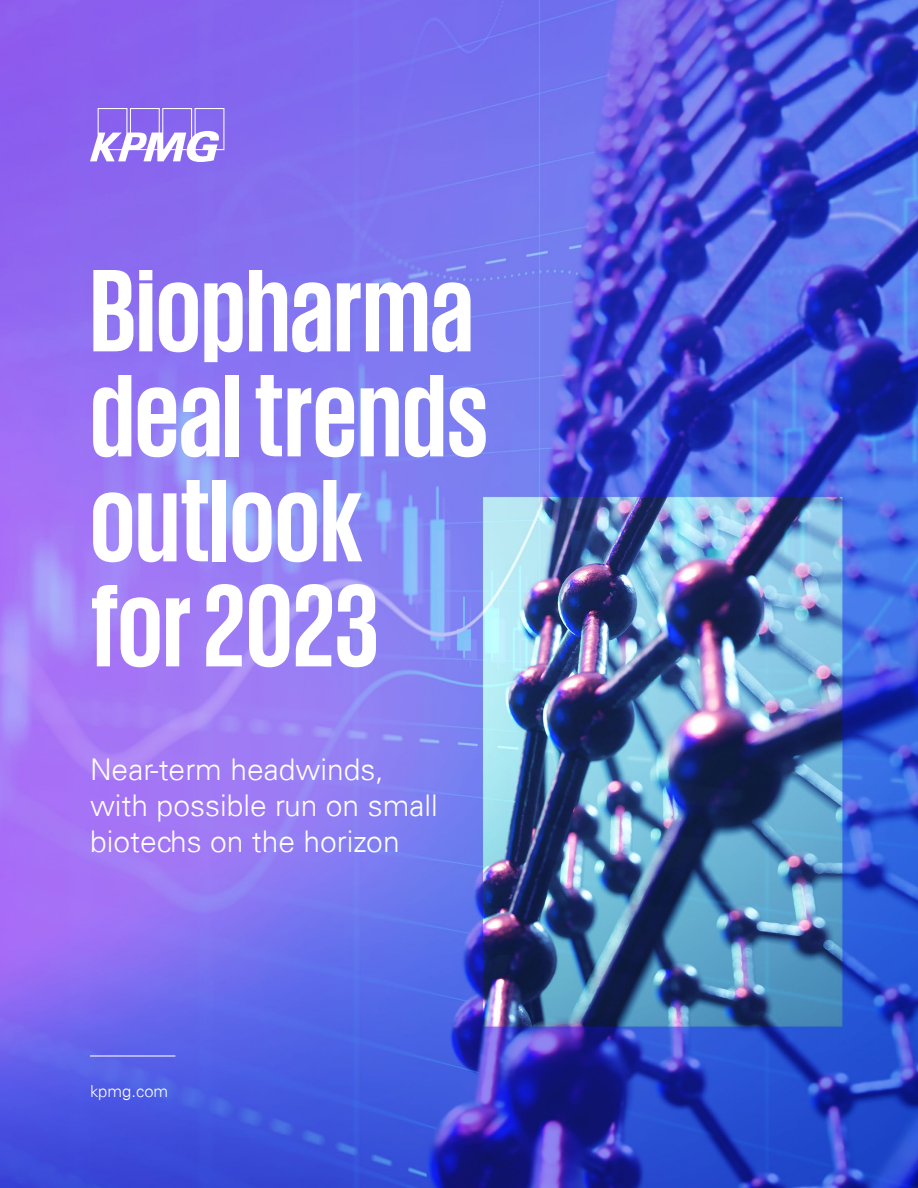
<style>
.page{position:relative;width:918px;height:1188px;background:#fff}
.page>*{position:absolute;margin:0;border:0;box-sizing:border-box;transform-origin:0 0}
.t1{font:700 120px/105px "KPMG";color:#fff}
.t2{font:300 30px/36px "Univers 45";color:#fff}
.t3{font:300 16.5px "Univers 45";color:#fff}
</style>
<div class="page">
<img style="left:0;top:0;width:918px;height:1188px">
<svg style="left:90px;top:108px;width:134px;height:54px"></svg>
<hr style="left:90px;top:1055px;width:85px;height:2px;background:#fff">
<h1 class="t1" style="left:90px;top:254px;width:400px">Biopharma deal trends outlook for2023</h1>
<p class="t2" style="left:90px;top:751px;width:349px">Near-term headwinds, with possible run on small biotechs on the horizon</p>
<p class="t3" style="left:90px;top:1081px;width:80px">kpmg.com</p>
</div>
